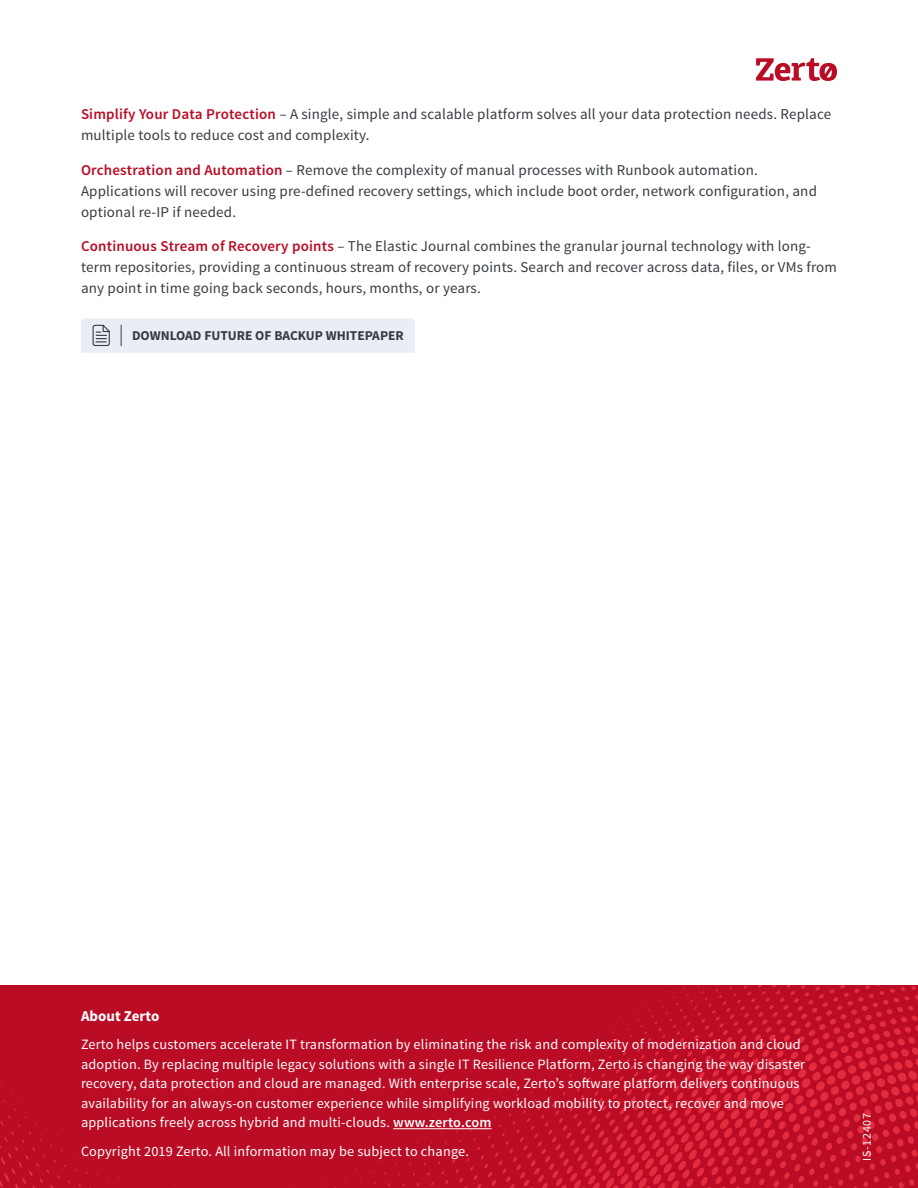
<style>
.page{position:relative;width:918px;height:1188px;background:#fff}
.page>*{position:absolute;margin:0;border:0;box-sizing:border-box;transform-origin:0 0}
.t1{font:15px/21px "Source Sans Pro";letter-spacing:.01em;color:#373c41}
.t2{font:700 15px "Source Sans Pro";color:#fff}
.t3{font:14.25px/19.5px "Source Sans Pro";letter-spacing:.01em;color:#fff}
.t4{font:700 13.5px "Source Sans Pro";color:#373c41}
.t5{font:12px "Source Sans Pro";letter-spacing:.05em;color:#fff}
.s1{font-weight:600;color:#ba0c25}
.s2{font-weight:600}
</style>
<div class="page">
<svg style="left:756px;top:58px;width:81px;height:23px"></svg>
<svg style="left:0;top:986px;width:918px;height:202px;background:#bd0f27"></svg>
<hr style="left:393px;top:1128px;width:99px;height:1px;background:#fff">
<div style="left:81px;top:319px;width:334px;height:34px;background:#e8eef3;border-radius:2px"></div>
<svg style="left:92px;top:324px;width:18px;height:23px"></svg>
<svg style="left:121px;top:325px;width:1px;height:21px"></svg>
<p class="t1" style="left:81px;top:104px;width:752px"><span class="s1">Simplify Your Data Protection</span> – A single, simple and scalable platform solves all your data protection needs. Replace multiple tools to reduce cost and complexity.</p>
<p class="t1" style="left:81px;top:160px;width:738px"><span class="s1">Orchestration and Automation</span> – Remove the complexity of manual processes with Runbook automation.<br>Applications will recover using pre-defined recovery settings, which include boot order, network configuration, and optional re-IP if needed.</p>
<p class="t1" style="left:81px;top:236px;width:758px"><span class="s1">Continuous Stream of Recovery points</span> – The Elastic Journal combines the granular journal technology with long&shy;term repositories, providing a continuous stream of recovery points. Search and recover across data, files, or VMs from any point in time going back seconds, hours, months, or years.</p>
<p class="t4" style="left:132px;top:326px;width:273px">DOWNLOAD FUTURE OF BACKUP WHITEPAPER</p>
<p class="t2" style="left:81px;top:1007px;width:80px">About Zerto</p>
<p class="t3" style="left:81px;top:1035px;width:726px">Zerto helps customers accelerate IT transformation by eliminating the risk and complexity of modernization and cloud adoption. By replacing multiple legacy solutions with a single IT Resilience Platform, Zerto is changing the way disaster recovery, data protection and cloud are managed. With enterprise scale, Zerto’s software platform delivers continuous availability for an always-on customer experience while simplifying workload mobility to protect, recover and move applications freely across hybrid and multi-clouds. <span class="s2">www.zerto.com</span></p>
<p class="t3" style="left:81px;top:1142px;width:389px">Copyright 2019 Zerto. All information may be subject to change.</p>
<p class="t5" style="left:859px;top:1161px;width:49px;rotate:-90deg">IS-12407</p>
</div>
